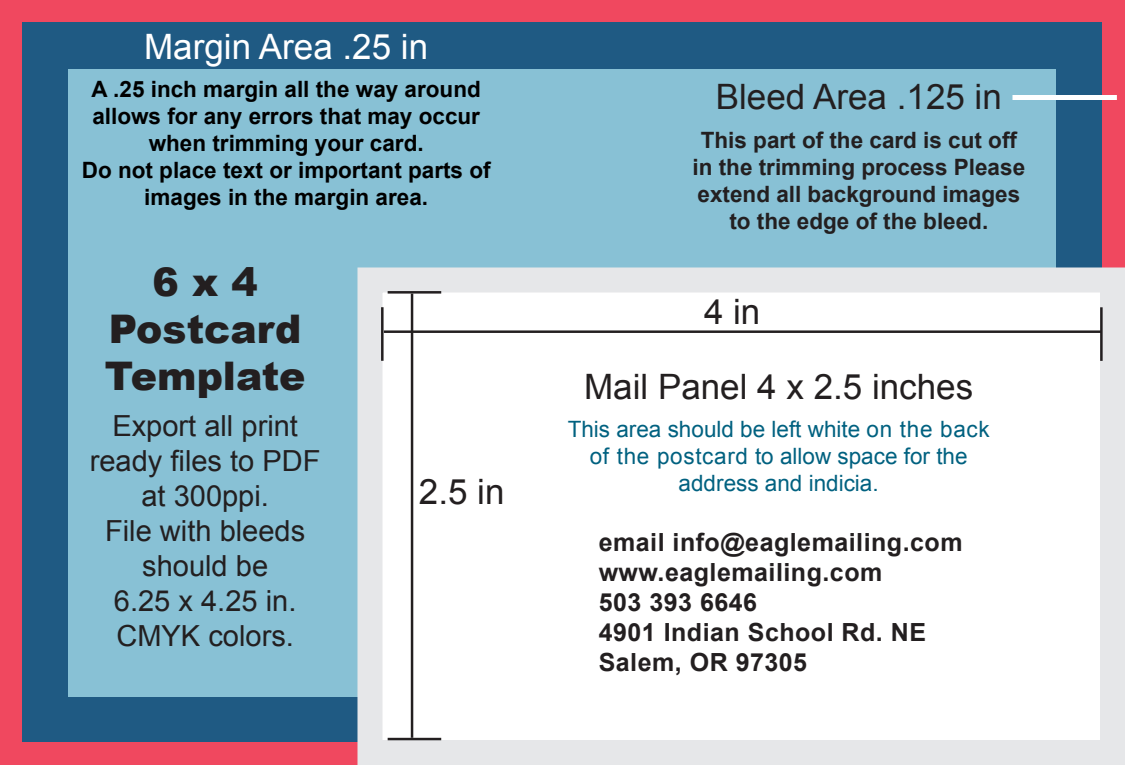
<style>
.page{position:relative;width:1125px;height:765px;background:#f0485f}
.page>*{position:absolute;margin:0;border:0;box-sizing:border-box;transform-origin:0 0}
.t1{font:900 39.5px/47.2px "Arial";color:#231f20}
.t2{font:35px "Arial";color:#231f20}
.t3{font:35px "Arial";color:#fff}
.t4{font:29px/34.8px "Arial";color:#231f20;text-align:center}
.t5{font:700 25px/30px "Arial";letter-spacing:.02em;color:#231f20}
.t6{font:700 22.5px/27px "Arial";color:#000;text-align:center}
.t7{font:700 22.5px/27px "Arial";color:#231f20;text-align:center}
.t8{font:22.5px/27px "Arial";color:#006180;text-align:center}
</style>
<div class="page">
<div style="left:22px;top:22px;width:1080px;height:720px;background:#1f5a83"></div>
<div style="left:69px;top:69px;width:987px;height:627px;background:#88c1d5"></div>
<svg style="left:345px;top:267px;width:780px;height:498px;background:#f8f9fa"></svg>
<hr style="left:384px;top:330px;width:717px;height:3px;background:#231f20">
<hr style="left:381px;top:307px;width:3px;height:54px;background:#231f20">
<hr style="left:1100px;top:307px;width:3px;height:54px;background:#231f20">
<hr style="left:411px;top:294px;width:2px;height:444px;background:#231f20">
<hr style="left:388px;top:738px;width:53px;height:2px;background:#231f20">
<hr style="left:388px;top:291px;width:53px;height:3px;background:#231f20">
<div style="left:1013px;top:95px;width:104px;height:5px;background:#fff"></div>
<p class="t3" style="left:144px;top:24px;width:286px">Margin Area .25 in</p>
<p class="t6" style="left:92px;top:76px;width:391px">A .25 inch margin all the way around allows for any errors that may occur when trimming your card.</p>
<p class="t6" style="left:82px;top:157px;width:410px">Do not place text or important parts of images in the margin area.</p>
<p class="t1" style="left:153px;top:257px;width:107px">6 x 4</p>
<p class="t1" style="left:105px;top:304px;width:202px">Postcard<br>Template</p>
<p class="t4" style="left:90px;top:409px;width:232px">Export all print ready files to PDF at 300ppi.</p>
<p class="t4" style="left:105px;top:514px;width:202px">File with bleeds should be</p>
<p class="t4" style="left:114px;top:584px;width:184px">6.25 x 4.25 in.</p>
<p class="t4" style="left:116px;top:618px;width:179px">CMYK colors.</p>
<p class="t2" style="left:419px;top:469px;width:87px">2.5 in</p>
<p class="t2" style="left:716px;top:74px;width:288px">Bleed Area .125 in</p>
<p class="t7" style="left:693px;top:127px;width:334px">This part of the card is cut off in the trimming process Please extend all background images to the edge of the bleed.</p>
<p class="t2" style="left:704px;top:289px;width:58px">4 in</p>
<p class="t2" style="left:584px;top:363px;width:391px">Mail Panel 4 x 2.5 inches</p>
<p class="t8" style="left:568px;top:416px;width:424px">This area should be left white on the back of the postcard to allow space for the address and indicia.</p>
<p class="t5" style="left:599px;top:528px;width:365px">email info@eaglemailing.com</p>
<p class="t5" style="left:599px;top:558px;width:285px">www.eaglemailing.com</p>
<p class="t5" style="left:599px;top:588px;width:160px">503 393 6646</p>
<p class="t5" style="left:599px;top:618px;width:329px">4901 Indian School Rd. NE<br>Salem, OR 97305</p>
</div>
